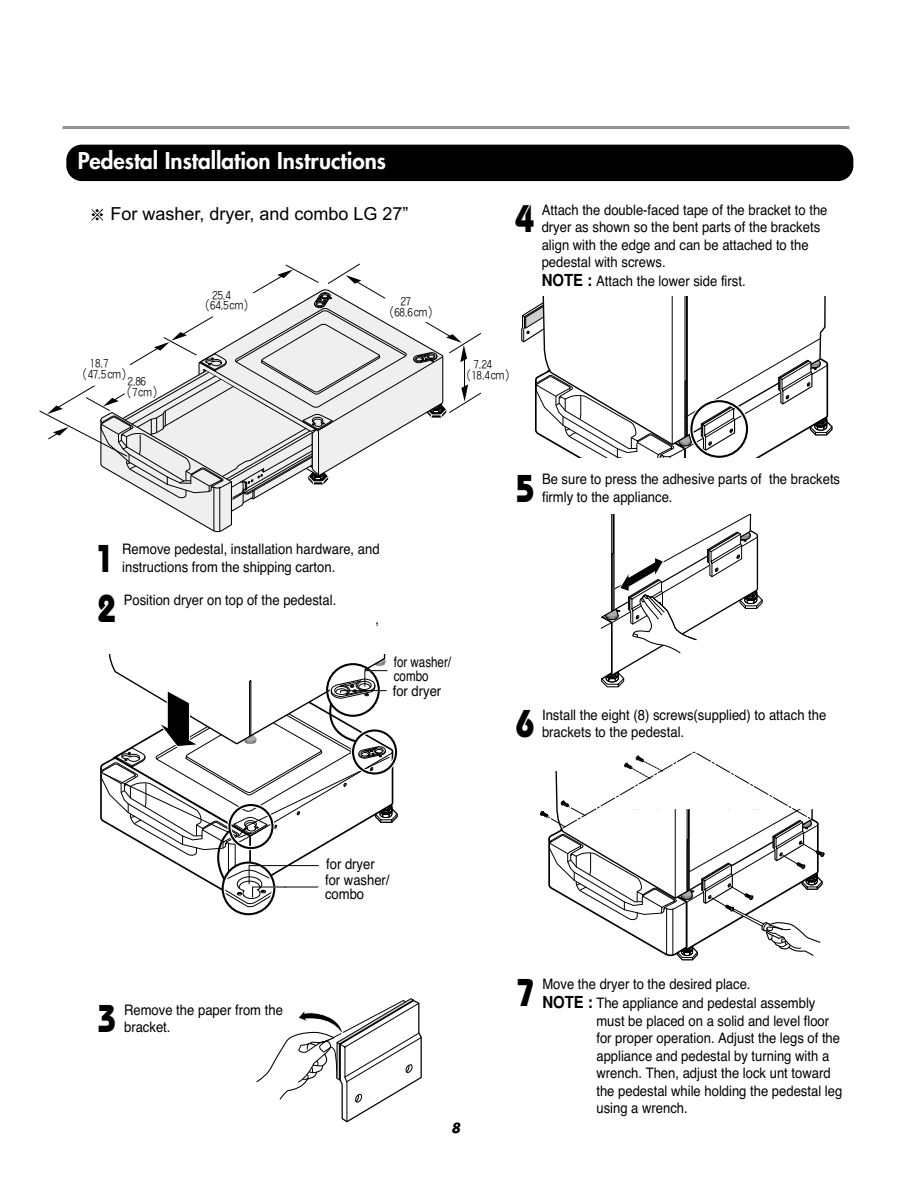
<style>
.page{position:relative;width:914px;height:1190px;background:#fff}
.page>*{position:absolute;margin:0;border:0;box-sizing:border-box;transform-origin:0 0}
.t1{font:700 38.7px "Bauhaus";color:#000;scale:.9 1}
.t2{font:800 22.5px "Futura";color:#fff}
.t3{font:18px "Arial";color:#000}
.t4{font:14.55px/17.4px "Helvetica";color:#000;scale:.9 1}
.t5{font:14.55px/13.8px "Helvetica";color:#000;scale:.8 1}
.t6{font:italic 700 13.5px "Futura";color:#000}
.t7{font:12.6px/10.5px "J Cmg J";letter-spacing:-.05em;color:#000;scale:.9 1}
.s1{font-weight:700;font-size:16.5px}
</style>
<div class="page">
<hr style="left:62px;top:126px;width:787px;height:3px;background:#949494">
<img style="left:91px;top:208px;width:12px;height:13px">
<svg style="left:39px;top:263px;width:429px;height:269px"></svg>
<div style="left:66px;top:145px;width:787px;height:36px;background:#000;border-radius:16px"></div>
<svg style="left:521px;top:297px;width:312px;height:160px"></svg>
<div style="left:690px;top:400px;width:58px;height:57px;border:2px solid #000;border-radius:50%"></div>
<svg style="left:601px;top:514px;width:162px;height:174px"></svg>
<svg style="left:540px;top:752px;width:285px;height:209px"></svg>
<svg style="left:222px;top:861px;width:53px;height:54px"></svg>
<svg style="left:100px;top:655px;width:298px;height:252px"></svg>
<svg style="left:256px;top:998px;width:166px;height:125px"></svg>
<h2 class="t2" style="left:78px;top:150px;width:310px">Pedestal Installation Instructions</h2>
<p class="t3" style="left:110px;top:207px;width:300px">For washer, dryer, and combo LG 27”</p>
<p class="t7" style="left:83px;top:359px;width:51px;text-indent:7px">18.7 (47.5cm)</p>
<p class="t7" style="left:127px;top:377px;width:36px">2.86 (7cm)</p>
<p class="t7" style="left:205px;top:290px;width:50px;text-indent:7px">25.4 (64.5cm)</p>
<p class="t7" style="left:389px;top:297px;width:50px;text-indent:11px">27 (68.6cm)</p>
<h1 class="t1" style="left:515px;top:205px;width:23px">4</h1>
<p class="t4" style="left:541px;top:202px;width:319px">Attach the double-faced tape of the bracket to the dryer as shown so the bent parts of the brackets align with the edge and can be attached to the pedestal with screws.</p>
<p class="t4" style="left:541px;top:273px;width:228px"><span class="s1">NOTE :</span> Attach the lower side first.</p>
<p class="t7" style="left:466px;top:360px;width:50px;text-indent:7px">7.24 (18.4cm)</p>
<h1 class="t1" style="left:96px;top:545px;width:23px">1</h1>
<p class="t4" style="left:122px;top:542px;width:287px">Remove pedestal, installation hardware, and instructions from the shipping carton.</p>
<h1 class="t1" style="left:97px;top:595px;width:23px">2</h1>
<p class="t4" style="left:124px;top:592px;width:238px">Position dryer on top of the pedestal.</p>
<p class="t4" style="left:375px;top:611px;width:6px">,</p>
<p class="t5" style="left:394px;top:656px;width:73px">for washer/ combo</p>
<p class="t4" style="left:393px;top:683px;width:55px">for dryer</p>
<h1 class="t1" style="left:515px;top:474px;width:23px">5</h1>
<p class="t4" style="left:542px;top:472px;width:333px">Be sure to press the adhesive parts of the brackets firmly to the appliance.</p>
<h1 class="t1" style="left:515px;top:710px;width:23px">6</h1>
<p class="t4" style="left:542px;top:707px;width:317px">Install the eight (8) screws(supplied) to attach the brackets to the pedestal.</p>
<p class="t4" style="left:284px;top:875px;width:6px">.</p>
<p class="t4" style="left:326px;top:856px;width:55px">for dryer</p>
<p class="t4" style="left:325px;top:874px;width:73px;line-height:13.8px">for washer/ combo</p>
<h1 class="t1" style="left:98px;top:1005px;width:23px">3</h1>
<p class="t4" style="left:124px;top:1002px;width:178px">Remove the paper from the bracket.</p>
<h1 class="t1" style="left:516px;top:979px;width:23px">7</h1>
<p class="t4" style="left:542px;top:976px;width:233px">Move the dryer to the desired place.</p>
<p class="t4" style="left:542px;top:995px;width:305px"><span class="s1">NOTE :</span> The appliance and pedestal assembly</p>
<p class="t4" style="left:596px;top:1013px;width:260px">must be placed on a solid and level floor</p>
<p class="t4" style="left:596px;top:1031px;width:272px">for proper operation. Adjust the legs of the</p>
<p class="t4" style="left:596px;top:1048px;width:260px">appliance and pedestal by turning with a</p>
<p class="t4" style="left:596px;top:1065px;width:262px">wrench. Then, adjust the lock unt toward</p>
<p class="t4" style="left:596px;top:1083px;width:275px">the pedestal while holding the pedestal leg</p>
<p class="t4" style="left:596px;top:1100px;width:103px">using a wrench.</p>
<p class="t6" style="left:451px;top:1122px;width:11px">8</p>
</div>
